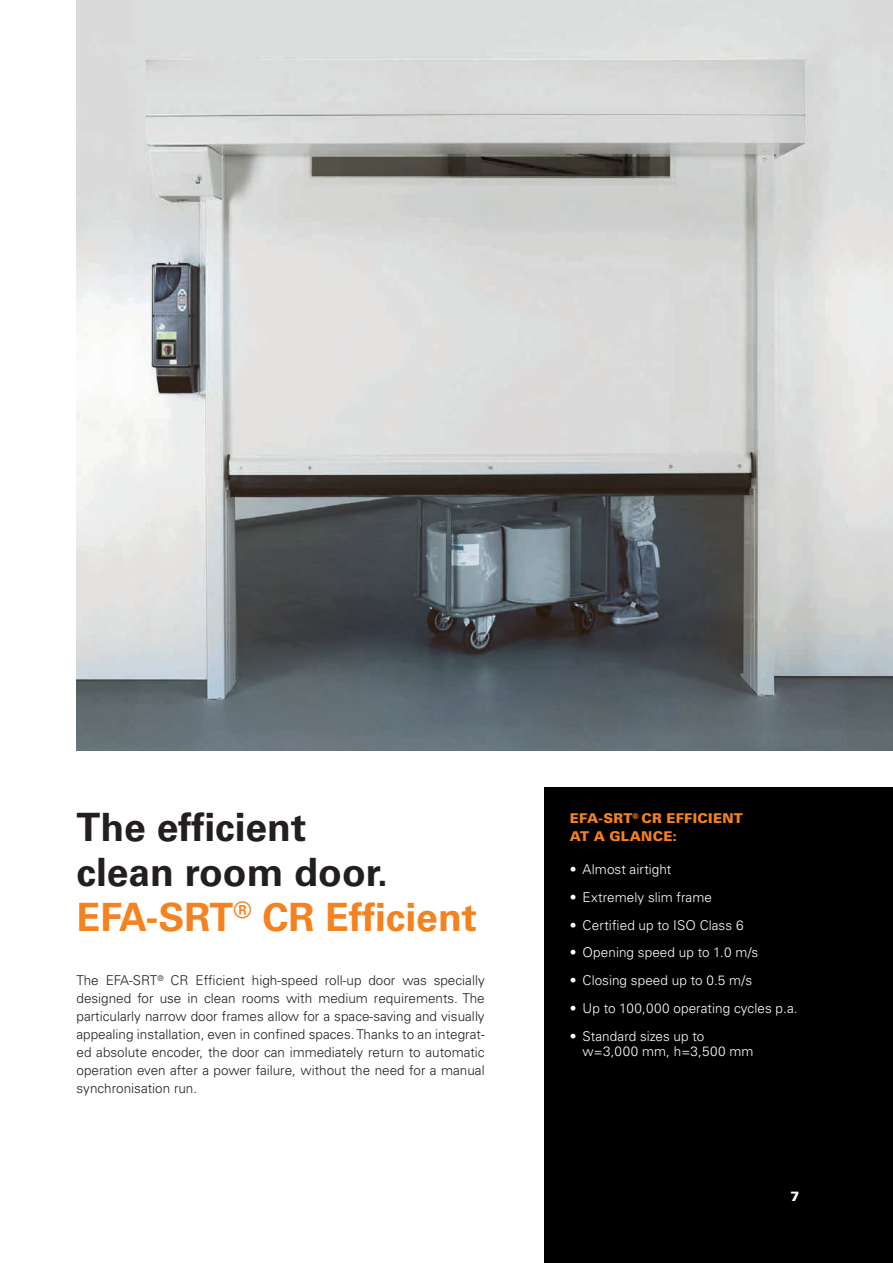
<style>
.page{position:relative;width:893px;height:1263px;background:#fff}
.page>*{position:absolute;margin:0;border:0;box-sizing:border-box;transform-origin:0 0}
.t1{font:700 39px/45px "Univers LT Pro 65";color:#231f20}
.t2{font:300 13.5px/18px "Univers LT Pro 45";color:#231f20;text-align:justify}
.t3{font:300 13.5px/15px "Univers LT Pro 45";letter-spacing:.005em;color:#fff}
.t4{font:900 13.5px/18px "Univers LT Pro 75";letter-spacing:.02em;color:#f58220}
.t5{font:900 13.5px "Univers LT Pro 75";color:#fff}
.s1{color:#f58220}
</style>
<div class="page">
<div style="left:544px;top:787px;width:349px;height:476px;background:#000"></div>
<img style="left:77px;top:0;width:816px;height:750px">
<h1 class="t1" style="left:77px;top:805px;width:402px">The efficient<br>clean room door.<br><span class="s1">EFA-SRT</span><sup>®</sup> <span class="s1">CR Efficient</span></h1>
<p class="t2" style="left:77px;top:971px;width:410px">The EFA-SRT<sup>®</sup> CR Efficient high-speed roll-up door was specially designed for use in clean rooms with medium requirements. The particularly narrow door frames allow for a space-saving and visually appealing installation, even in confined spaces. Thanks to an integrat&shy;ed absolute encoder, the door can immediately return to automatic operation even after a power failure, without the need for a manual synchronisation run.</p>
<p class="t4" style="left:570px;top:809px;width:174px">EFA-SRT<sup>®</sup> CR EFFICIENT<br>AT A GLANCE:</p>
<p class="t3" style="left:570px;top:862px;width:103px">• Almost airtight</p>
<p class="t3" style="left:570px;top:889px;width:144px">• Extremely slim frame</p>
<p class="t3" style="left:570px;top:917px;width:175px">• Certified up to ISO Class 6</p>
<p class="t3" style="left:570px;top:945px;width:190px">• Opening speed up to 1.0 m/s</p>
<p class="t3" style="left:570px;top:973px;width:184px">• Closing speed up to 0.5 m/s</p>
<p class="t3" style="left:570px;top:1001px;width:229px">• Up to 100,000 operating cycles p.a.</p>
<p class="t3" style="left:583px;top:1028px;width:172px;text-indent:-13px">• Standard sizes up to w=3,000 mm, h=3,500 mm</p>
<p class="t5" style="left:790px;top:1188px;width:11px">7</p>
</div>
